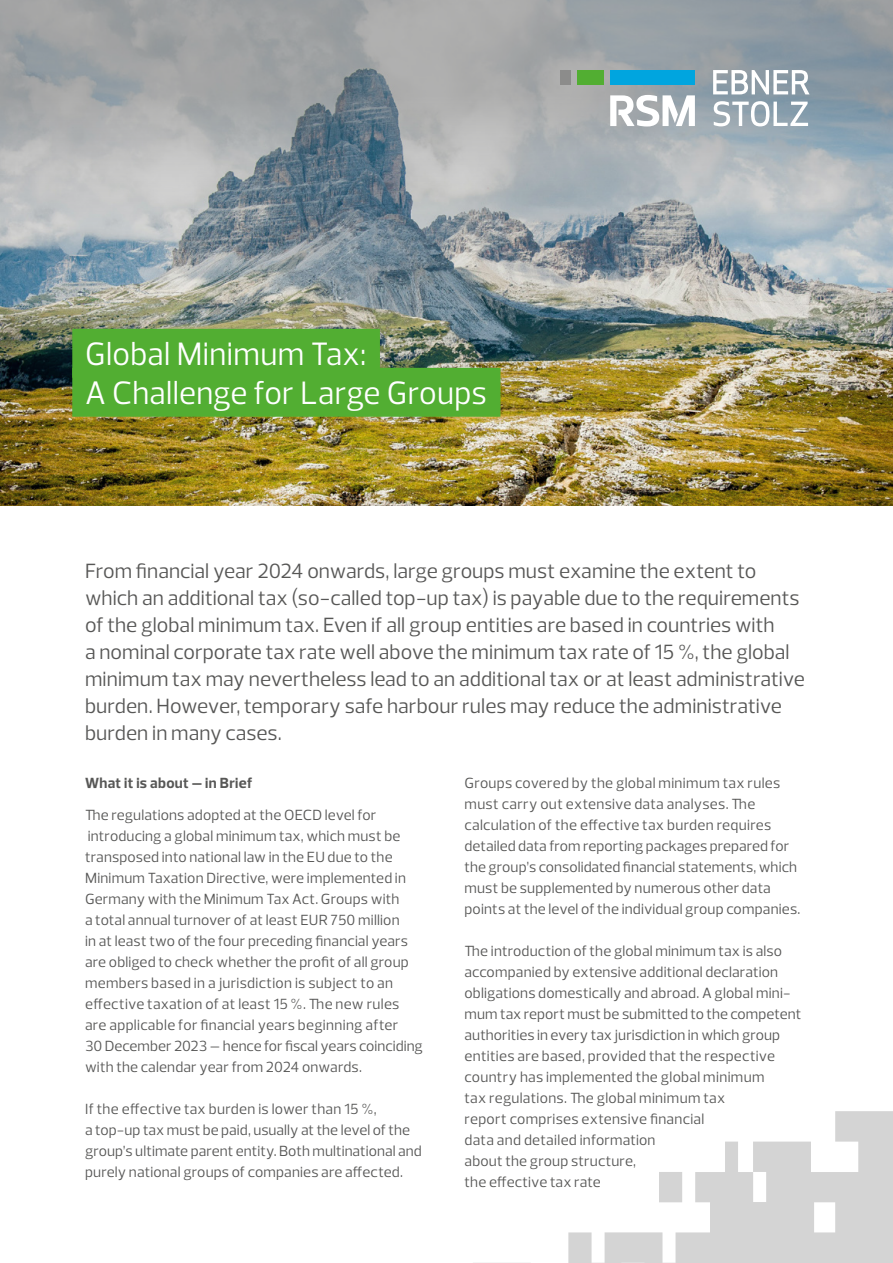
<style>
.page{position:relative;width:893px;height:1263px;background:#fff}
.page>*{position:absolute;margin:0;border:0;box-sizing:border-box;transform-origin:0 0}
.t1{font:33px/39px "Prelo";letter-spacing:.01em;color:#fff}
.t2{font:21px/27px "Prelo";color:#575756}
.t3{font:15px/21px "Prelo";letter-spacing:.01em;color:#575756}
.t4{font:700 15px "Prelo";letter-spacing:.02em;color:#575756}
</style>
<div class="page">
<img style="left:0;top:436px;width:893px;height:69px">
<img style="left:0;top:0;width:893px;height:436px">
<svg style="left:568px;top:1111px;width:325px;height:152px;fill:#d5d5d5"></svg>
<div style="left:72px;top:329px;width:308px;height:49px;background:#52ae32"></div>
<div style="left:72px;top:368px;width:428px;height:49px;background:#52ae32"></div>
<div style="left:610px;top:70px;width:85px;height:14px;background:#00a5df"></div>
<div style="left:560px;top:70px;width:11px;height:14px;background:#8c8c8b"></div>
<div style="left:577px;top:70px;width:27px;height:14px;background:#52ae32"></div>
<svg style="left:610px;top:95px;width:85px;height:31px"></svg>
<svg style="left:713px;top:70px;width:97px;height:24px"></svg>
<svg style="left:714px;top:101px;width:94px;height:25px"></svg>
<h1 class="t1" style="left:85px;top:335px;width:403px">Global Minimum Tax:<br>A Challenge for Large Groups</h1>
<p class="t2" style="left:85px;top:558px;width:722px">From financial year 2024 onwards, large groups must examine the extent to which an additional tax (so-called top-up tax) is payable due to the requirements of the global minimum tax. Even if all group entities are based in countries with<br>a nominal corporate tax rate well above the minimum tax rate of 15 %, the global minimum tax may nevertheless lead to an additional tax or at least administrative burden. However, temporary safe harbour rules may reduce the administrative burden in many cases.</p>
<p class="t4" style="left:85px;top:774px;width:169px">What it is about – in Brief</p>
<p class="t3" style="left:85px;top:804px;width:339px">The regulations adopted at the OECD level for introducing a global minimum tax, which must be transposed into national law in the EU due to the Minimum Taxation Directive, were implemented in Germany with the Minimum Tax Act. Groups with<br>a total annual turnover of at least EUR 750 million<br>in at least two of the four preceding financial years are obliged to check whether the profit of all group members based in a jurisdiction is subject to an effective taxation of at least 15 %. The new rules are applicable for financial years beginning after<br>30 December 2023 – hence for fiscal years coinciding with the calendar year from 2024 onwards.</p>
<p class="t3" style="left:85px;top:1098px;width:338px">If the effective tax burden is lower than 15 %,<br>a top-up tax must be paid, usually at the level of the group’s ultimate parent entity. Both multinational and purely national groups of companies are affected.</p>
<p class="t3" style="left:465px;top:773px;width:337px">Groups covered by the global minimum tax rules must carry out extensive data analyses. The calculation of the effective tax burden requires detailed data from reporting packages prepared for the group’s consolidated financial statements, which must be supplemented by numerous other data points at the level of the individual group companies.</p>
<p class="t3" style="left:465px;top:941px;width:338px">The introduction of the global minimum tax is also accompanied by extensive additional declaration obligations domestically and abroad. A global mini&shy;mum tax report must be submitted to the competent authorities in every tax jurisdiction in which group entities are based, provided that the respective country has implemented the global minimum<br>tax regulations. The global minimum tax<br>report comprises extensive financial<br>data and detailed information<br>about the group structure,<br>the effective tax rate</p>
</div>
